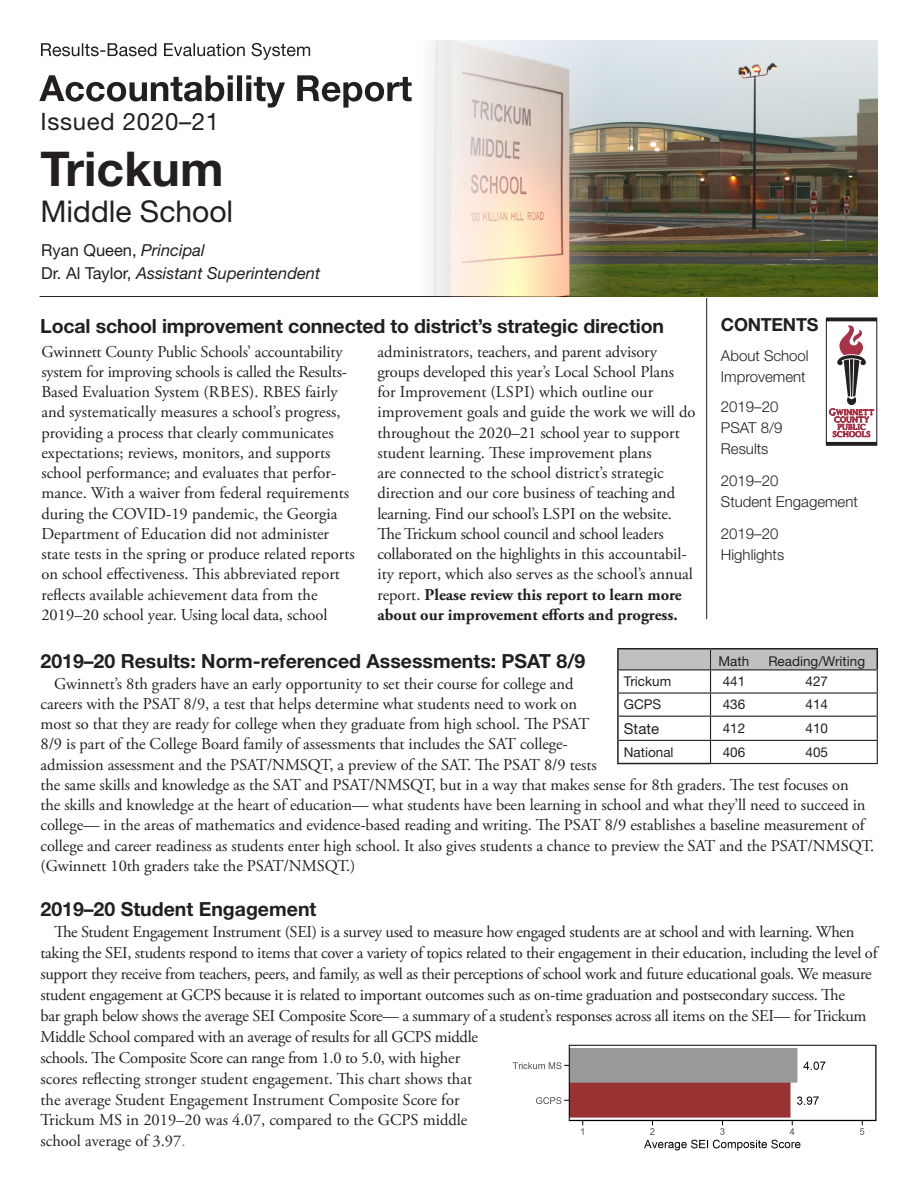
<style>
.page{position:relative;width:918px;height:1188px;background:#fff}
.page>*{position:absolute;margin:0;border:0;box-sizing:border-box;transform-origin:0 0}
.t1{font:700 48px "Helvetica Neue LT Std";color:#231f20}
.t2{font:30px "Helvetica Neue LT Std";color:#231f20}
.t3{font:24px "Helvetica Neue LT Std";letter-spacing:.03em;color:#231f20}
.t4{font:700 19.5px "Helvetica Neue LT Std";letter-spacing:-.01em;color:#231f20}
.t5{font:700 18px "Helvetica Neue LT Std";letter-spacing:-.015em;color:#231f20}
.t6{font:16.5px/20.2px "Adobe Garamond Pro";letter-spacing:-.005em;color:#231f20}
.t7{font:italic 16.5px "Helvetica Neue LT Std";color:#231f20}
.t8{font:16.5px "Helvetica Neue LT Std";color:#231f20}
.t9{font:300 15px/21px "Helvetica Neue LT Std";color:#231f20}
.t10{font:15px "Helvetica Neue LT Std";color:#231f20}
.t11{font:13.5px "Helvetica Neue LT Std";color:#231f20}
.s1{font-style:italic}
.s2{font-style:normal}
.s3{font-weight:700}
.s4{color:#66a839}
</style>
<div class="page">
<svg style="left:39px;top:75px;width:373px;height:33px"></svg>
<svg style="left:41px;top:43px;width:269px;height:17px"></svg>
<hr style="left:40px;top:296px;width:838px;height:1px;background:#231f20">
<hr style="left:706px;top:298px;width:1px;height:321px;background:#231f20">
<div style="left:826px;top:317px;width:51px;height:129px;background:#231f20"></div>
<hr style="left:617px;top:649px;width:2px;height:21px;background:#231f20">
<hr style="left:617px;top:648px;width:94px;height:2px;background:#231f20">
<hr style="left:711px;top:648px;width:46px;height:2px;background:#231f20">
<hr style="left:757px;top:648px;width:121px;height:2px;background:#231f20">
<hr style="left:617px;top:670px;width:2px;height:23px;background:#231f20">
<hr style="left:617px;top:693px;width:2px;height:23px;background:#231f20">
<hr style="left:617px;top:716px;width:2px;height:24px;background:#231f20">
<hr style="left:617px;top:740px;width:2px;height:23px;background:#231f20">
<hr style="left:617px;top:763px;width:93px;height:1px;background:#231f20">
<svg style="left:618px;top:649px;width:260px;height:114px"></svg>
<hr style="left:710px;top:763px;width:47px;height:1px;background:#231f20">
<hr style="left:757px;top:763px;width:121px;height:1px;background:#231f20">
<img style="left:826px;top:321px;width:50px;height:121px">
<img style="left:431px;top:40px;width:447px;height:257px">
<img style="left:512px;top:1044px;width:365px;height:107px">
<h3 class="t3" style="left:40px;top:107px;width:180px">Issued 2020–21</h3>
<h2 class="t1" style="left:40px;top:140px;width:185px">Trickum</h2>
<h2 class="t2" style="left:40px;top:194px;width:194px">Middle School</h2>
<p class="t8" style="left:41px;top:240px;width:165px">Ryan Queen, <span class="s1">Principal</span></p>
<p class="t7" style="left:41px;top:263px;width:281px"><span class="s2">Dr. Al Taylor,</span> Assistant Superintendent</p>
<h3 class="t4" style="left:40px;top:314px;width:625px">Local school improvement connected to district’s strategic direction</h3>
<p class="t6" style="left:41px;top:342px;width:315px">Gwinnett County Public Schools’ accountability system for improving schools is called the Results-Based Evaluation System (RBES). RBES fairly and systematically measures a school’s progress, providing a process that clearly communicates expectations; reviews, monitors, and supports school performance; and evaluates that perfor&shy;mance. With a waiver from federal requirements during the COVID-19 pandemic, the Georgia Department of Education did not administer state tests in the spring or produce related reports on school effectiveness. This abbreviated report reflects available achievement data from the 2019–20 school year. Using local data, school</p>
<p class="t6" style="left:377px;top:342px;width:320px">administrators, teachers, and parent advisory groups developed this year’s Local School Plans for Improvement (LSPI) which outline our improvement goals and guide the work we will do throughout the 2020–21 school year to support student learning. These improvement plans<br>are connected to the school district’s strategic direction and our core business of teaching and learning. Find our school’s LSPI on the website.<br>The Trickum school council and school leaders collaborated on the highlights in this accountabil&shy;ity report, which also serves as the school’s annual report. <span class="s3">Please review this report to learn more about our improvement efforts and progress.</span></p>
<p class="t5" style="left:721px;top:314px;width:99px">CONTENTS</p>
<p class="t9" style="left:721px;top:345px;width:89px">About School<br>Improvement</p>
<p class="t9" style="left:721px;top:396px;width:63px">2019–20<br>PSAT 8/9<br>Results</p>
<p class="t9" style="left:721px;top:470px;width:138px">2019–20<br>Student Engagement</p>
<p class="t9" style="left:721px;top:522px;width:65px">2019–20<br>Highlights</p>
<h3 class="t4" style="left:40px;top:649px;width:546px">2019–20 Results: Norm-referenced Assessments: PSAT 8/9</h3>
<p class="t6" style="left:40px;top:674px;width:835px;text-indent:14px">Gwinnett’s 8th graders have an early opportunity to set their course for college and<br>careers with the PSAT 8/9, a test that helps determine what students need to work on<br>most so that they are ready for college when they graduate from high school. The PSAT<br>8/9 is part of the College Board family of assessments that includes the SAT college-<br>admission assessment and the PSAT/NMSQT, a preview of the SAT. The PSAT 8/9 tests<br>the same skills and knowledge as the SAT and PSAT/NMSQT, but in a way that makes sense for 8th graders. The test focuses on<br>the skills and knowledge at the heart of education— what students have been learning in school and what they’ll need to succeed in college— in the areas of mathematics and evidence-based reading and writing. The PSAT 8/9 establishes a baseline measurement of college and career readiness as students enter high school. It also gives students a chance to preview the SAT and the PSAT/NMSQT. (Gwinnett 10th graders take the PSAT/NMSQT.)</p>
<p class="t11" style="left:719px;top:653px;width:32px">Math</p>
<p class="t11" style="left:768px;top:653px;width:98px">Reading/Writing</p>
<p class="t11" style="left:624px;top:673px;width:49px">Trickum</p>
<p class="t11" style="left:723px;top:673px;width:24px">441</p>
<p class="t11" style="left:806px;top:673px;width:24px">427</p>
<p class="t11" style="left:624px;top:697px;width:39px">GCPS</p>
<p class="t11" style="left:723px;top:697px;width:24px">436</p>
<p class="t11" style="left:806px;top:697px;width:24px">414</p>
<p class="t10" style="left:624px;top:719px;width:37px">State</p>
<p class="t11" style="left:723px;top:720px;width:24px">412</p>
<p class="t11" style="left:806px;top:720px;width:24px">410</p>
<p class="t11" style="left:624px;top:744px;width:51px">National</p>
<p class="t11" style="left:723px;top:744px;width:24px">406</p>
<p class="t11" style="left:806px;top:744px;width:24px">405</p>
<h3 class="t4" style="left:40px;top:897px;width:277px">2019–20 Student Engagement</h3>
<p class="t6" style="left:40px;top:922px;width:838px;line-height:20.9px;text-indent:14px">The Student Engagement Instrument (SEI) is a survey used to measure how engaged students are at school and with learning. When taking the SEI, students respond to items that cover a variety of topics related to their engagement in their education, including the level of support they receive from teachers, peers, and family, as well as their perceptions of school work and future educational goals. We measure student engagement at GCPS because it is related to important outcomes such as on-time graduation and postsecondary success. The<br>bar graph below shows the average SEI Composite Score— a summary of a student’s responses across all items on the SEI— for Trickum Middle School compared with an average of results for all GCPS middle<br>schools. The Composite Score can range from 1.0 to 5.0, with higher<br>scores reflecting stronger student engagement. This chart shows that<br>the average Student Engagement Instrument Composite Score for<br>Trickum MS in 2019–20 was 4.07, compared to the GCPS middle<br>school average of 3.97<span class="s4">.</span></p>
</div>
